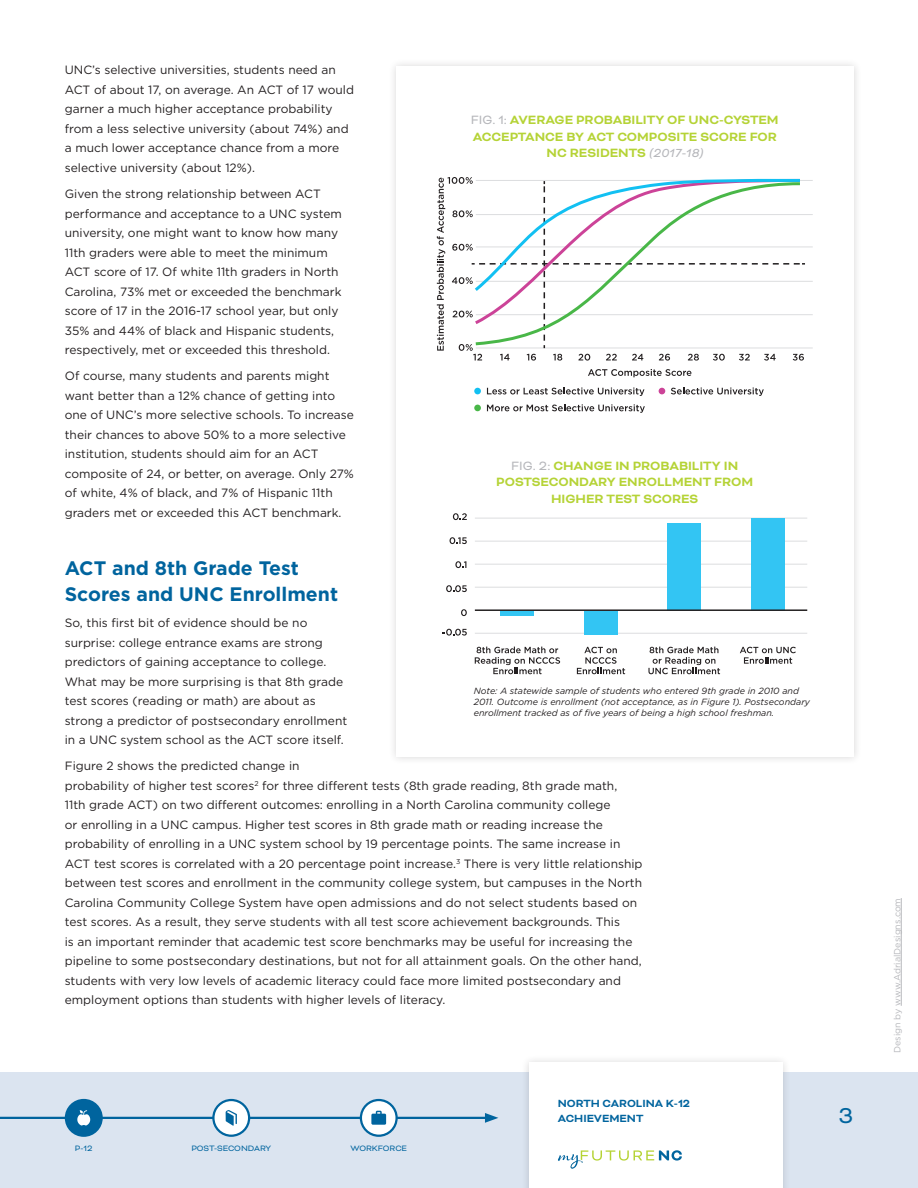
<style>
.page{position:relative;width:918px;height:1188px;background:#fff}
.page>*{position:absolute;margin:0;border:0;box-sizing:border-box;transform-origin:0 0}
.t1{font:24.75px "Bicyclette";color:#00649e}
.t2{font:700 19.5px/25.5px "Gotham";color:#00649e}
.t3{font:700 13.8px/16.6px "Bicyclette";color:#b5d336;text-align:center}
.t4{font:12px/19.5px "Gotham";color:#231f20}
.t5{font:700 12px/15px "Bicyclette";color:#00649e}
.t6{font:italic 9px/10.8px "Gotham";color:#231f20}
.t7{font:9px "Gotham";color:#b6b7bb}
.t8{font:9px "Bicyclette";color:#00649e}
.s1{font-weight:400;color:#b6b7bb}
.s2{font-weight:400;font-style:italic;font-size:13.5px;color:#b6b7bb}
</style>
<div class="page">
<div style="left:388px;top:58px;width:474px;height:708px;background:#f7f7f7"></div>
<div style="left:396px;top:66px;width:458px;height:691px;background:#fff"></div>
<svg style="left:453px;top:513px;width:14px;height:7px"></svg>
<svg style="left:450px;top:537px;width:17px;height:7px"></svg>
<svg style="left:455px;top:561px;width:11px;height:7px"></svg>
<svg style="left:446px;top:585px;width:21px;height:7px"></svg>
<svg style="left:461px;top:609px;width:6px;height:7px"></svg>
<svg style="left:442px;top:629px;width:25px;height:7px"></svg>
<hr style="left:475px;top:633px;width:332px;height:1px;background:#dcdddf">
<hr style="left:475px;top:587px;width:332px;height:1px;background:#dcdddf">
<hr style="left:475px;top:564px;width:332px;height:1px;background:#dcdddf">
<hr style="left:475px;top:541px;width:332px;height:1px;background:#dcdddf">
<hr style="left:475px;top:518px;width:332px;height:1px;background:#dcdddf">
<div style="left:500px;top:611px;width:34px;height:5px;background:#33c5f3"></div>
<div style="left:584px;top:611px;width:34px;height:24px;background:#33c5f3"></div>
<div style="left:667px;top:523px;width:34px;height:87px;background:#33c5f3"></div>
<div style="left:751px;top:518px;width:34px;height:92px;background:#33c5f3"></div>
<svg style="left:475px;top:647px;width:85px;height:27px"></svg>
<svg style="left:577px;top:647px;width:48px;height:27px"></svg>
<svg style="left:648px;top:647px;width:72px;height:27px"></svg>
<svg style="left:740px;top:647px;width:56px;height:17px"></svg>
<hr style="left:475px;top:609px;width:332px;height:2px;background:#231f20">
<hr style="left:476px;top:214px;width:337px;height:1px;background:#dcdddf">
<hr style="left:476px;top:180px;width:337px;height:1px;background:#dcdddf">
<hr style="left:476px;top:247px;width:337px;height:1px;background:#dcdddf">
<hr style="left:476px;top:314px;width:337px;height:1px;background:#dcdddf">
<hr style="left:476px;top:281px;width:337px;height:1px;background:#dcdddf">
<hr style="left:476px;top:348px;width:337px;height:1px;background:#dcdddf">
<svg style="left:588px;top:369px;width:103px;height:8px"></svg>
<svg style="left:487px;top:387px;width:157px;height:9px"></svg>
<div style="left:474px;top:388px;width:7px;height:6px;background:#12c0f2;border-radius:50%"></div>
<svg style="left:487px;top:404px;width:158px;height:9px"></svg>
<div style="left:474px;top:405px;width:7px;height:6px;background:#49b748;border-radius:50%"></div>
<svg style="left:671px;top:387px;width:93px;height:9px"></svg>
<svg style="left:659px;top:388px;width:6px;height:6px"></svg>
<svg style="left:437px;top:177px;width:368px;height:184px"></svg>
<div style="left:0;top:1073px;width:918px;height:115px;background:#dbe4f0"></div>
<div style="left:521px;top:1055px;width:270px;height:133px;background:#231f20;opacity:.18"></div>
<div style="left:529px;top:1063px;width:254px;height:125px;background:#fff"></div>
<hr style="left:0;top:1117px;width:489px;height:2px;background:#00649e">
<svg style="left:485px;top:1113px;width:13px;height:10px"></svg>
<div style="left:66px;top:1100px;width:36px;height:36px;background:#00649e;border-radius:50%"></div>
<div style="left:65px;top:1099px;width:38px;height:38px;border:2px solid #00649e;border-radius:50%"></div>
<svg style="left:77px;top:1110px;width:13px;height:16px"></svg>
<svg style="left:213px;top:1100px;width:36px;height:36px"></svg>
<div style="left:212px;top:1099px;width:38px;height:38px;border:2px solid #00649e;border-radius:50%"></div>
<svg style="left:226px;top:1110px;width:11px;height:16px"></svg>
<svg style="left:361px;top:1100px;width:36px;height:36px"></svg>
<div style="left:360px;top:1099px;width:38px;height:38px;border:2px solid #00649e;border-radius:50%"></div>
<svg style="left:371px;top:1111px;width:15px;height:14px"></svg>
<hr style="left:901px;top:898px;width:1px;height:108px;background:#b6b7bb">
<svg style="left:558px;top:1150px;width:124px;height:19px"></svg>
<p class="t4" style="left:65px;top:60px;width:291px">UNC’s selective universities, students need an ACT of about 17, on average. An ACT of 17 would garner a much higher acceptance probability from a less selective university (about 74%) and a much lower acceptance chance from a more selective university (about 12%).</p>
<p class="t4" style="left:65px;top:184px;width:279px">Given the strong relationship between ACT performance and acceptance to a UNC system university, one might want to know how many 11th graders were able to meet the minimum ACT score of 17. Of white 11th graders in North Carolina, 73% met or exceeded the benchmark score of 17 in the 2016-17 school year, but only 35% and 44% of black and Hispanic students, respectively, met or exceeded this threshold.</p>
<p class="t4" style="left:65px;top:366px;width:291px">Of course, many students and parents might want better than a 12% chance of getting into one of UNC’s more selective schools. To increase their chances to above 50% to a more selective institution, students should aim for an ACT composite of 24, or better, on average. Only 27% of white, 4% of black, and 7% of Hispanic 11th graders met or exceeded this ACT benchmark.</p>
<p class="t3" style="left:471px;top:112px;width:309px"><span class="s1">FIG. 1:</span> AVERAGE PROBABILITY OF UNC-CYSTEM<br>ACCEPTANCE BY ACT COMPOSITE SCORE FOR<br>NC RESIDENTS <span class="s2">(2017-18)</span></p>
<p class="t3" style="left:496px;top:457px;width:258px"><span class="s1">FIG. 2:</span> CHANGE IN PROBABILITY IN<br>POSTSECONDARY ENROLLMENT FROM<br>HIGHER TEST SCORES</p>
<p class="t2" style="left:65px;top:556px;width:275px">ACT and 8th Grade Test<br>Scores and UNC Enrollment</p>
<p class="t4" style="left:65px;top:613px;width:284px">So, this first bit of evidence should be no surprise: college entrance exams are strong predictors of gaining acceptance to college.<br>What may be more surprising is that 8th grade test scores (reading or math) are about as strong a predictor of postsecondary enrollment in a UNC system school as the ACT score itself.</p>
<p class="t4" style="left:65px;top:756px;width:579px">Figure 2 shows the predicted change in<br>probability of higher test scores<sup>2</sup> for three different tests (8th grade reading, 8th grade math,<br>11th grade ACT) on two different outcomes: enrolling in a North Carolina community college<br>or enrolling in a UNC campus. Higher test scores in 8th grade math or reading increase the probability of enrolling in a UNC system school by 19 percentage points. The same increase in ACT test scores is correlated with a 20 percentage point increase.<sup>3</sup> There is very little relationship between test scores and enrollment in the community college system, but campuses in the North Carolina Community College System have open admissions and do not select students based on test scores. As a result, they serve students with all test score achievement backgrounds. This<br>is an important reminder that academic test score benchmarks may be useful for increasing the pipeline to some postsecondary destinations, but not for all attainment goals. On the other hand, students with very low levels of academic literacy could face more limited postsecondary and employment options than students with higher levels of literacy.</p>
<p class="t6" style="left:474px;top:686px;width:338px">Note: A statewide sample of students who entered 9th grade in 2010 and<br>2011. Outcome is enrollment (not acceptance, as in Figure 1). Postsecondary enrollment tracked as of five years of being a high school freshman.</p>
<p class="t8" style="left:75px;top:1143px;width:19px">P-12</p>
<p class="t8" style="left:191px;top:1143px;width:81px">POST-SECONDARY</p>
<p class="t8" style="left:350px;top:1143px;width:58px">WORKFORCE</p>
<p class="t5" style="left:558px;top:1096px;width:134px">NORTH CAROLINA K-12<br>ACHIEVEMENT</p>
<h1 class="t1" style="left:838px;top:1101px;width:16px">3</h1>
<p class="t7" style="left:891px;top:1053px;width:156px;rotate:-90deg">Design by www.AdrialDesigns.com</p>
</div>
